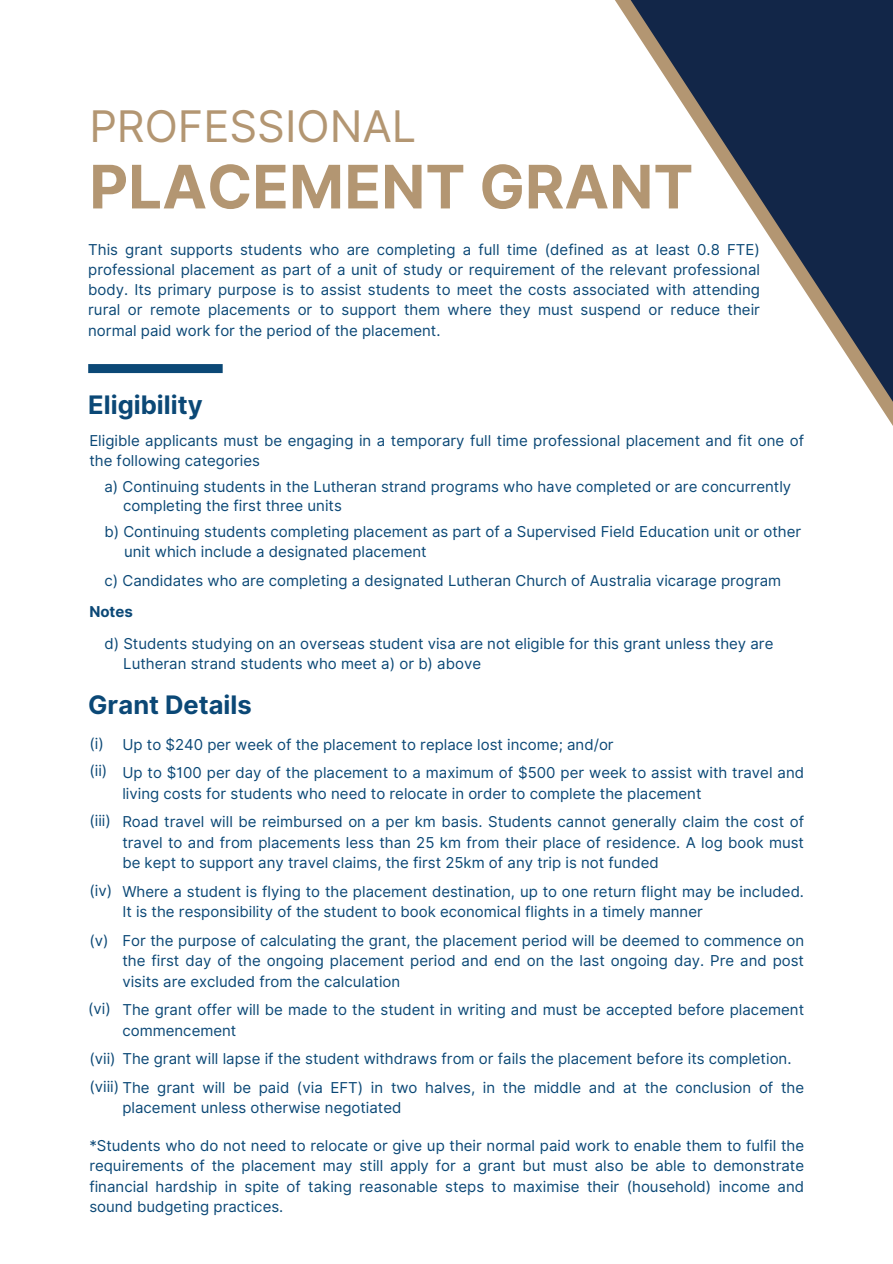
<style>
.page{position:relative;width:893px;height:1264px;background:#fff}
.page>*{position:absolute;margin:0;border:0;box-sizing:border-box;transform-origin:0 0}
.t1{font:700 60px "Inter";color:#b39672}
.t2{font:43.5px "Inter";color:#b39672}
.t3{font:700 25.5px "Inter";color:#0b4876}
.t4{font:15px/20.2px "Inter";color:#0b4876}
.t5{font:700 15px "Inter";color:#0b4876}
</style>
<div class="page">
<div style="left:88px;top:364px;width:135px;height:9px;background:#0b4876"></div>
<svg style="left:615px;top:0;width:277px;height:424px"></svg>
<p class="t2" style="left:89px;top:100px;width:328px">PROFESSIONAL</p>
<p class="t1" style="left:89px;top:151px;width:605px">PLACEMENT GRANT</p>
<p class="t4" style="left:88px;top:239px;width:673px;text-align:justify">This grant supports students who are completing a full time (defined as at least 0.8 FTE) professional placement as part of a unit of study or requirement of the relevant professional body. Its primary purpose is to assist students to meet the costs associated with attending rural or remote placements or to support them where they must suspend or reduce their normal paid work for the period of the placement.</p>
<p class="t3" style="left:88px;top:389px;width:116px">Eligibility</p>
<p class="t4" style="left:89px;top:430px;width:716px">Eligible applicants must be engaging in a temporary full time professional placement and fit one of the following categories</p>
<p class="t4" style="left:104px;top:477px;width:688px">a) Continuing students in the Lutheran strand programs who have completed or are concurrently</p>
<p class="t4" style="left:104px;top:522px;width:698px">b) Continuing students completing placement as part of a Supervised Field Education unit or other</p>
<p class="t4" style="left:104px;top:570px;width:678px">c) Candidates who are completing a designated Lutheran Church of Australia vicarage program</p>
<p class="t4" style="left:123px;top:495px;width:220px">completing the first three units</p>
<p class="t4" style="left:124px;top:541px;width:304px">unit which include a designated placement</p>
<p class="t5" style="left:89px;top:602px;width:45px">Notes</p>
<p class="t4" style="left:104px;top:633px;width:670px">d) Students studying on an overseas student visa are not eligible for this grant unless they are</p>
<p class="t4" style="left:123px;top:653px;width:359px">Lutheran strand students who meet a) or b) above</p>
<p class="t3" style="left:88px;top:689px;width:165px">Grant Details</p>
<p class="t4" style="left:122px;top:734px;width:493px">Up to $240 per week of the placement to replace lost income; and/or</p>
<p class="t4" style="left:122px;top:762px;width:683px">Up to $100 per day of the placement to a maximum of $500 per week to assist with travel and living costs for students who need to relocate in order to complete the placement</p>
<p class="t4" style="left:122px;top:811px;width:683px;text-align:justify">Road travel will be reimbursed on a per km basis. Students cannot generally claim the cost of travel to and from placements less than 25 km from their place of residence. A log book must be kept to support any travel claims, the first 25km of any trip is not funded</p>
<p class="t4" style="left:122px;top:881px;width:683px">Where a student is flying to the placement destination, up to one return flight may be included.<br>It is the responsibility of the student to book economical flights in a timely manner</p>
<p class="t4" style="left:122px;top:930px;width:683px;text-align:justify">For the purpose of calculating the grant, the placement period will be deemed to commence on the first day of the ongoing placement period and end on the last ongoing day. Pre and post visits are excluded from the calculation</p>
<p class="t4" style="left:122px;top:999px;width:683px">The grant offer will be made to the student in writing and must be accepted before placement commencement</p>
<p class="t4" style="left:89px;top:1048px;width:703px">(vii) The grant will lapse if the student withdraws from or fails the placement before its completion.</p>
<p class="t4" style="left:122px;top:1077px;width:683px;text-indent:-33px">(viii) The grant will be paid (via EFT) in two halves, in the middle and at the conclusion of the placement unless otherwise negotiated</p>
<p class="t4" style="left:89px;top:733px;width:16px">(i)</p>
<p class="t4" style="left:89px;top:760px;width:19px">(ii)</p>
<p class="t4" style="left:89px;top:810px;width:23px">(iii)</p>
<p class="t4" style="left:89px;top:880px;width:24px">(iv)</p>
<p class="t4" style="left:89px;top:929px;width:21px">(v)</p>
<p class="t4" style="left:88px;top:998px;width:24px">(vi)</p>
<p class="t4" style="left:89px;top:1135px;width:716px;text-align:justify">*Students who do not need to relocate or give up their normal paid work to enable them to fulfil the requirements of the placement may still apply for a grant but must also be able to demonstrate financial hardship in spite of taking reasonable steps to maximise their (household) income and sound budgeting practices.</p>
</div>
